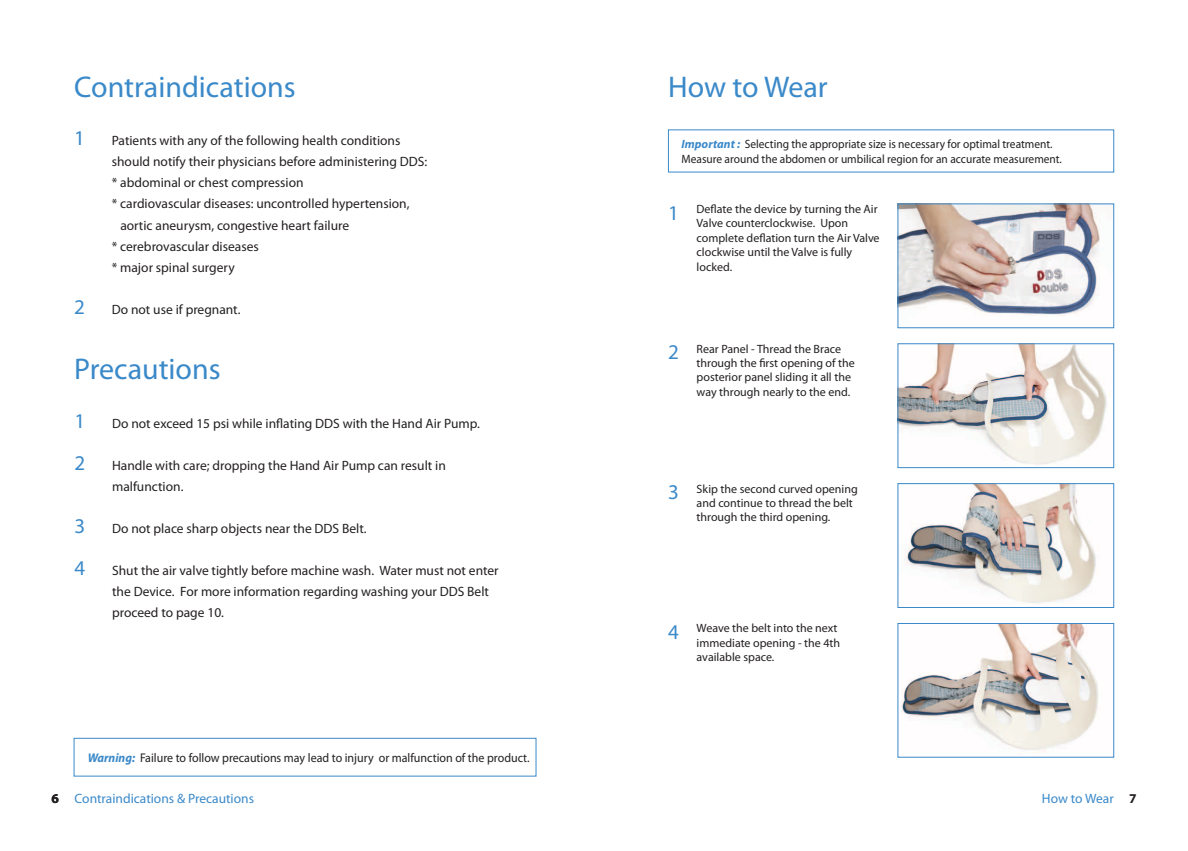
<style>
.page{position:relative;width:1188px;height:851px;background:#fff}
.page>*{position:absolute;margin:0;border:0;box-sizing:border-box;transform-origin:0 0}
.t1{font:30px "Myriad Pro";color:#3a89c9}
.t2{font:21px "Myriad Pro";color:#3a89c9}
.t3{font:13.5px/21px "Myriad Pro";color:#231f20}
.t4{font:13.5px "Myriad Pro";color:#3a89c9}
.t5{font:700 13.5px "Myriad Pro";color:#231f20}
.t6{font:12.6px "Myriad Pro";color:#231f20;scale:.95 1}
.t7{font:12px/14.4px "Myriad Pro";color:#231f20}
.t8{font:12px/14.4px "Myriad Pro";color:#231f20;scale:.95 1}
.s1{font-weight:700;font-style:italic;color:#3a89c9}
</style>
<div class="page">
<div style="left:74px;top:738px;width:462px;height:38px;border:1px solid #3a89c9"></div>
<img style="left:900px;top:206px;width:200px;height:110px">
<div style="left:898px;top:204px;width:216px;height:124px;border:1px solid #3a89c9"></div>
<img style="left:904px;top:485px;width:192px;height:118px">
<div style="left:898px;top:483px;width:216px;height:124px;border:1px solid #3a89c9"></div>
<img style="left:900px;top:345px;width:207px;height:120px">
<div style="left:898px;top:343px;width:216px;height:125px;border:1px solid #3a89c9"></div>
<img style="left:901px;top:625px;width:197px;height:129px">
<div style="left:898px;top:623px;width:216px;height:134px;border:1px solid #3a89c9"></div>
<h1 class="t1" style="left:74px;top:68px;width:223px">Contraindications</h1>
<h2 class="t2" style="left:74px;top:125px;width:12px">1</h2>
<p class="t3" style="left:112px;top:130px;width:290px">Patients with any of the following health conditions</p>
<p class="t3" style="left:112px;top:151px;width:317px">should notify their physicians before administering DDS:</p>
<p class="t3" style="left:112px;top:172px;width:193px">* abdominal or chest compression</p>
<p class="t3" style="left:112px;top:193px;width:299px">* cardiovascular diseases: uncontrolled hypertension,</p>
<p class="t3" style="left:120px;top:214px;width:230px">aortic aneurysm, congestive heart failure</p>
<p class="t3" style="left:112px;top:235px;width:149px">* cerebrovascular diseases</p>
<p class="t3" style="left:112px;top:256px;width:124px">* major spinal surgery</p>
<h2 class="t2" style="left:74px;top:293px;width:12px">2</h2>
<p class="t3" style="left:112px;top:298px;width:130px">Do not use if pregnant.</p>
<h1 class="t1" style="left:74px;top:351px;width:148px">Precautions</h1>
<h2 class="t2" style="left:75px;top:407px;width:12px">1</h2>
<p class="t3" style="left:112px;top:412px;width:369px">Do not exceed 15 psi while inflating DDS with the Hand Air Pump.</p>
<h2 class="t2" style="left:75px;top:449px;width:12px">2</h2>
<p class="t3" style="left:112px;top:454px;width:335px">Handle with care; dropping the Hand Air Pump can result in malfunction.</p>
<h2 class="t2" style="left:75px;top:512px;width:12px">3</h2>
<p class="t3" style="left:112px;top:517px;width:256px">Do not place sharp objects near the DDS Belt.</p>
<h2 class="t2" style="left:75px;top:554px;width:12px">4</h2>
<p class="t3" style="left:112px;top:559px;width:388px">Shut the air valve tightly before machine wash. Water must not enter the Device. For more information regarding washing your DDS Belt proceed to page 10.</p>
<p class="t6" style="left:88px;top:750px;width:467px"><span class="s1">Warning:</span> Failure to follow precautions may lead to injury or malfunction of the product.</p>
<h1 class="t1" style="left:668px;top:68px;width:161px">How to Wear</h1>
<p class="t8" style="left:682px;top:137px;width:402px"><span class="s1">Important :</span> Selecting the appropriate size is necessary for optimal treatment.<br>Measure around the abdomen or umbilical region for an accurate measurement.</p>
<h2 class="t2" style="left:668px;top:200px;width:12px">1</h2>
<p class="t7" style="left:697px;top:201px;width:185px">Deflate the device by turning the Air<br>Valve counterclockwise. Upon complete deflation turn the Air Valve clockwise until the Valve is fully locked.</p>
<h2 class="t2" style="left:668px;top:339px;width:12px">2</h2>
<p class="t7" style="left:697px;top:341px;width:160px">Rear Panel - Thread the Brace through the first opening of the posterior panel sliding it all the way through nearly to the end.</p>
<h2 class="t2" style="left:668px;top:479px;width:12px">3</h2>
<p class="t7" style="left:697px;top:481px;width:163px">Skip the second curved opening and continue to thread the belt through the third opening.</p>
<h2 class="t2" style="left:668px;top:619px;width:12px">4</h2>
<p class="t7" style="left:697px;top:621px;width:145px">Weave the belt into the next immediate opening - the 4th available space.</p>
<p class="t4" style="left:75px;top:790px;width:181px">Contraindications &amp; Precautions</p>
<p class="t4" style="left:1042px;top:790px;width:73px">How to Wear</p>
<p class="t5" style="left:52px;top:789px;width:9px">6</p>
<p class="t5" style="left:1129px;top:789px;width:9px">7</p>
</div>
